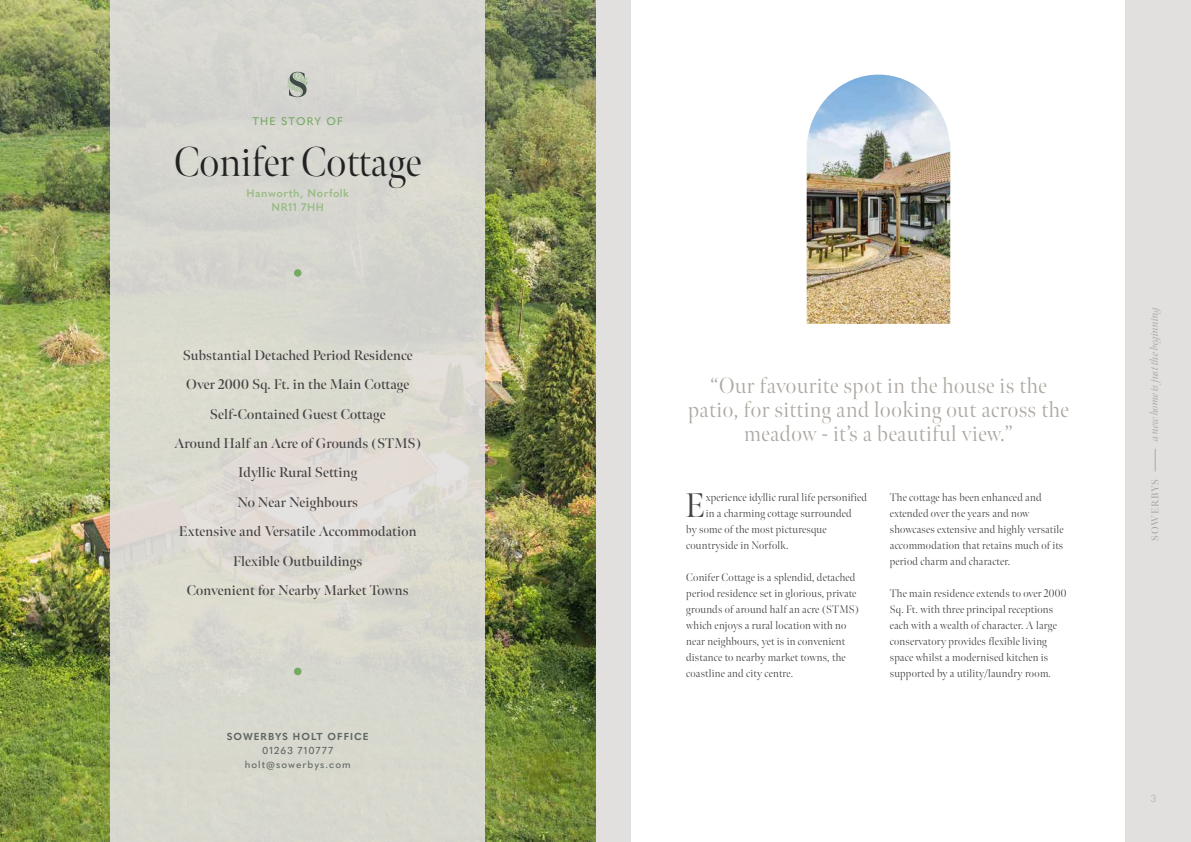
<style>
.page{position:relative;width:1191px;height:842px;background:#fff}
.page>*{position:absolute;margin:0;border:0;box-sizing:border-box;transform-origin:0 0}
.t1{font:300 41.5px "Meno Banner";color:#222223}
.t2{font:300 34px "Meno Banner";color:#434141}
.t3{font:300 22px/24px "Meno Banner";letter-spacing:.025em;color:#ada8a0;text-align:center}
.t4{font:600 14px/29.3px "Meno Banner";letter-spacing:.01em;color:#434141;text-align:center}
.t5{font:300 11px/16px "Meno Banner";letter-spacing:.02em;color:#434141}
.t6{font:italic 11px "Meno Banner";letter-spacing:-.01em;color:#ada8a0}
.t7{font:600 11px/14px "Quasimoda";letter-spacing:.05em;color:#96ba81;text-align:center}
.t8{font:500 11px "Quasimoda";letter-spacing:.1em;color:#76aa62}
.t9{font:500 10px/14px "Quasimoda";letter-spacing:.1em;color:#5e6662;text-align:center}
.t10{font:700 10px "Quasimoda";letter-spacing:.1em;color:#5e6662}
.t11{font:600 10px "Meno Banner";letter-spacing:.08em;color:#ada8a0}
.t12{font:300 10px "Quasimoda";color:#ada8a0}
</style>
<div class="page">
<div style="left:595px;top:0;width:596px;height:842px;background:#e2e0df"></div>
<svg style="left:1155px;top:449px;width:1px;height:22px"></svg>
<img style="left:0;top:0;width:595px;height:842px">
<div style="left:111px;top:0;width:374px;height:842px;background:#d8d8cf"></div>
<div style="left:294px;top:269px;width:7px;height:8px;background:#76aa62;border-radius:50%"></div>
<div style="left:294px;top:668px;width:7px;height:7px;background:#76aa62;border-radius:50%"></div>
<svg style="left:287px;top:72px;width:21px;height:25px"></svg>
<div style="left:631px;top:0;width:494px;height:842px;background:#fff"></div>
<img style="left:806px;top:75px;width:144px;height:249px">
<p class="t8" style="left:252px;top:113px;width:92px">THE STORY OF</p>
<h1 class="t1" style="left:174px;top:137px;width:249px">Conifer Cottage</h1>
<p class="t7" style="left:246px;top:186px;width:104px">Hanworth, Norfolk<br>NR11 7HH</p>
<p class="t4" style="left:174px;top:341px;width:249px">Substantial Detached Period Residence<br>Over 2000 Sq. Ft. in the Main Cottage<br>Self-Contained Guest Cottage<br>Around Half an Acre of Grounds (STMS)<br>Idyllic Rural Setting<br>No Near Neighbours<br>Extensive and Versatile Accommodation<br>Flexible Outbuildings<br>Convenient for Nearby Market Towns</p>
<p class="t10" style="left:227px;top:728px;width:143px">SOWERBYS HOLT OFFICE</p>
<p class="t9" style="left:245px;top:742px;width:107px">01263 710777 holt@sowerbys.com</p>
<h3 class="t3" style="left:688px;top:374px;width:382px">“Our favourite spot in the house is the patio, for sitting and looking out across the meadow - it’s a beautiful view.”</h3>
<h2 class="t2" style="left:685px;top:485px;width:21px">E</h2>
<p class="t5" style="left:705px;top:489px;width:163px">xperience idyllic rural life personified</p>
<p class="t5" style="left:705px;top:505px;width:147px">in a charming cottage surrounded</p>
<p class="t5" style="left:686px;top:521px;width:142px">by some of the most picturesque</p>
<p class="t5" style="left:686px;top:537px;width:104px">countryside in Norfolk.</p>
<p class="t5" style="left:686px;top:569px;width:174px">Conifer Cottage is a splendid, detached period residence set in glorious, private grounds of around half an acre (STMS) which enjoys a rural location with no near neighbours, yet is in convenient distance to nearby market towns, the coastline and city centre.</p>
<p class="t5" style="left:889px;top:489px;width:175px">The cottage has been enhanced and extended over the years and now showcases extensive and highly versatile accommodation that retains much of its period charm and character.</p>
<p class="t5" style="left:889px;top:585px;width:178px">The main residence extends to over 2000<br>Sq. Ft. with three principal receptions each with a wealth of character. A large conservatory provides flexible living space whilst a modernised kitchen is supported by a utility/laundry room.</p>
<p class="t6" style="left:1147px;top:441px;width:138px;rotate:-90deg">a new home is just the beginning</p>
<p class="t11" style="left:1149px;top:541px;width:63px;rotate:-90deg">SOWERBYS</p>
<p class="t12" style="left:1150px;top:791px;width:7px">3</p>
</div>
